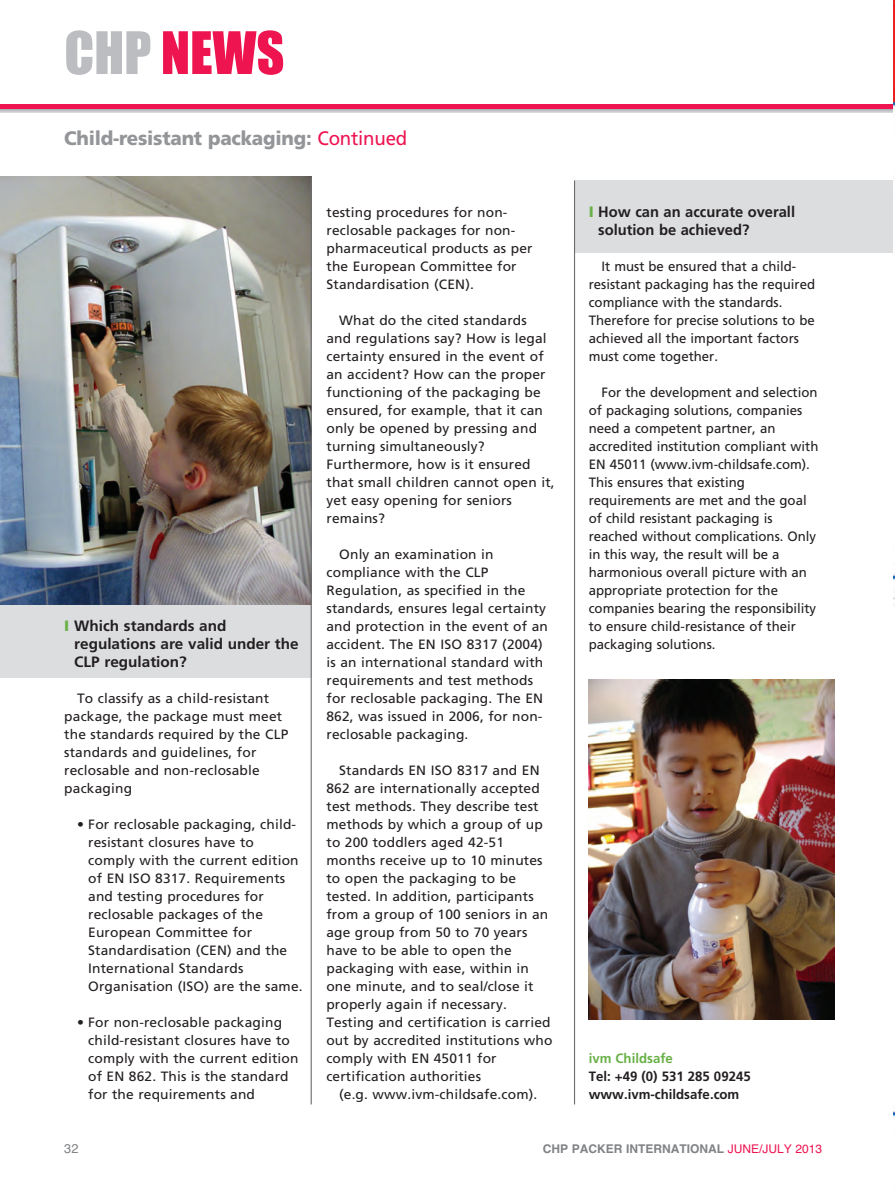
<style>
.page{position:relative;width:895px;height:1192px;background:#fff}
.page>*{position:absolute;margin:0;border:0;box-sizing:border-box;transform-origin:0 0}
.t1{font:54px "Impact";color:#ed1450}
.t2{font:900 19.5px "Frutiger";letter-spacing:-.01em;color:#939598;scale:.96 1}
.t3{font:700 15px/18px "Frutiger";color:#231f20}
.t4{font:13.5px/18px "Frutiger";letter-spacing:.01em;color:#231f20}
.t5{font:700 13.5px/18px "Frutiger";color:#231f20}
.t6{font:700 13.5px "Frutiger";color:#69b147}
.t7{font:12.75px "Helvetica";color:#808285}
.t8{font:700 12px "Helvetica";color:#808285}
.s1{color:#bcbdc0}
.s2{font-weight:400;color:#ed1450}
.s3{font-weight:900;color:#69b147}
</style>
<div class="page">
<img style="left:0;top:177px;width:311px;height:429px">
<div style="left:575px;top:181px;width:318px;height:72px;background:#dcdddf"></div>
<div style="left:0;top:606px;width:312px;height:72px;background:#dcdddf"></div>
<svg style="left:0;top:109px;width:893px;height:4px"></svg>
<div style="left:0;top:104px;width:893px;height:5px;background:#ed1450"></div>
<img style="left:589px;top:679px;width:245px;height:340px">
<hr style="left:311px;top:177px;width:1px;height:927px;background:#6c6d70">
<hr style="left:574px;top:180px;width:1px;height:924px;background:#6c6d70">
<img style="left:893px;top:1px;width:2px;height:1117px">
<h1 class="t1" style="left:64px;top:24px;width:222px"><span class="s1">CHP</span> NEWS</h1>
<h2 class="t2" style="left:64px;top:130px;width:359px">Child-resistant packaging: <span class="s2">Continued</span></h2>
<p class="t3" style="left:74px;top:617px;width:226px;text-indent:-10px"><span class="s3">I</span> Which standards and regulations are valid under the<br>CLP regulation?</p>
<p class="t4" style="left:64px;top:690px;width:226px;text-indent:13px">To classify as a child-resistant package, the package must meet the standards required by the CLP standards and guidelines, for reclosable and non-reclosable packaging</p>
<p class="t4" style="left:88px;top:816px;width:216px;text-indent:-11px">• For reclosable packaging, child&shy;resistant closures have to comply with the current edition of EN ISO 8317. Requirements and testing procedures for reclosable packages of the<br>European Committee for<br>Standardisation (CEN) and the<br>International Standards<br>Organisation (ISO) are the same.</p>
<p class="t4" style="left:88px;top:1014px;width:212px;text-indent:-11px">• For non-reclosable packaging child-resistant closures have to comply with the current edition of EN 862. This is the standard for the requirements and</p>
<p class="t4" style="left:327px;top:204px;width:208px">testing procedures for non&shy;reclosable packages for non&shy;pharmaceutical products as per the European Committee for<br>Standardisation (CEN).</p>
<p class="t4" style="left:327px;top:312px;width:230px;text-indent:13px">What do the cited standards and regulations say? How is legal certainty ensured in the event of an accident? How can the proper functioning of the packaging be ensured, for example, that it can only be opened by pressing and turning simultaneously?<br>Furthermore, how is it ensured that small children cannot open it, yet easy opening for seniors remains?</p>
<p class="t4" style="left:327px;top:546px;width:223px;text-indent:13px">Only an examination in compliance with the CLP<br>Regulation, as specified in the standards, ensures legal certainty and protection in the event of an accident. The EN ISO 8317 (2004) is an international standard with requirements and test methods for reclosable packaging. The EN<br>862, was issued in 2006, for non&shy;reclosable packaging.</p>
<p class="t4" style="left:326px;top:762px;width:228px;text-indent:13px">Standards EN ISO 8317 and EN<br>862 are internationally accepted test methods. They describe test methods by which a group of up to 200 toddlers aged 42-51 months receive up to 10 minutes to open the packaging to be tested. In addition, participants from a group of 100 seniors in an age group from 50 to 70 years have to be able to open the packaging with ease, within in one minute, and to seal/close it properly again if necessary.<br>Testing and certification is carried out by accredited institutions who comply with EN 45011 for certification authorities</p>
<p class="t4" style="left:339px;top:1086px;width:200px">(e.g. www.ivm-childsafe.com).</p>
<p class="t3" style="left:598px;top:203px;width:198px;text-indent:-10px"><span class="s3">I</span> How can an accurate overall solution be achieved?</p>
<p class="t4" style="left:589px;top:258px;width:228px;text-indent:13px">It must be ensured that a child&shy;resistant packaging has the required compliance with the standards.<br>Therefore for precise solutions to be achieved all the important factors must come together.</p>
<p class="t4" style="left:589px;top:384px;width:231px;text-indent:13px">For the development and selection of packaging solutions, companies need a competent partner, an accredited institution compliant with EN 45011 (www.ivm-childsafe.com).<br>This ensures that existing requirements are met and the goal of child resistant packaging is reached without complications. Only in this way, the result will be a harmonious overall picture with an appropriate protection for the companies bearing the responsibility to ensure child-resistance of their packaging solutions.</p>
<p class="t6" style="left:589px;top:1052px;width:86px">ivm Childsafe</p>
<p class="t5" style="left:589px;top:1068px;width:164px">Tel: +49 (0) 531 285 09245 www.ivm-childsafe.com</p>
<p class="t7" style="left:64px;top:1141px;width:16px">32</p>
<p class="t8" style="left:543px;top:1141px;width:281px">CHP PACKER INTERNATIONAL <span class="s2">JUNE/JULY 2013</span></p>
</div>
